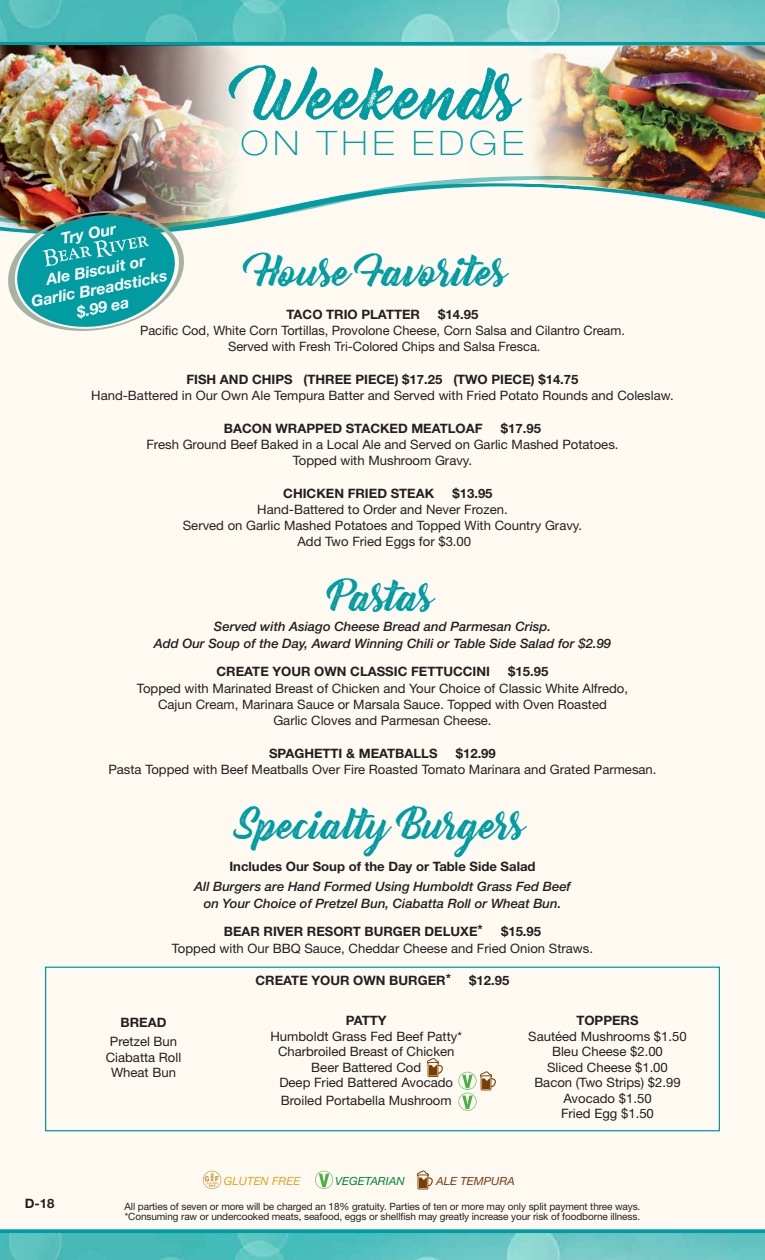
<style>
.page{position:relative;width:765px;height:1260px;background:#fef9f1}
.page>*{position:absolute;margin:0;border:0;box-sizing:border-box;transform-origin:0 0}
.t1{font:63.75px "Bernadette Rough";color:#009ca1}
.t2{font:38.25px "Bernadette Rough";color:#009ca1}
.t3{font:100 expanded 33.75px "Helvetica Neue";letter-spacing:.15em;color:#009ca1}
.t4{font:italic 700 15.62px/18.8px "Helvetica Neue";color:#fff;text-align:center}
.t5{font:13px/15.5px "Helvetica Neue";color:#231f20;text-align:center}
.t6{font:700 13px "Helvetica Neue";color:#231f20}
.t7{font:italic 500 13px "Helvetica Neue";color:#231f20}
.t8{font:italic 11.25px "Helvetica Neue";color:#dea623}
.t9{font:italic 11.25px "Helvetica Neue";color:#008540}
.t10{font:italic 11.25px "Helvetica Neue";color:#7b390f}
.t11{font:10px/10px "Helvetica Neue";letter-spacing:-.01em;color:#231f20}
</style>
<div class="page">
<img style="left:0;top:1233px;width:765px;height:27px">
<img style="left:0;top:0;width:765px;height:42px">
<svg style="left:0;top:42px;width:765px;height:4px;background:#11a0a4"></svg>
<svg style="left:0;top:1229px;width:765px;height:4px;background:#13a3a7"></svg>
<img style="left:532px;top:46px;width:233px;height:127px">
<img style="left:0;top:45px;width:252px;height:128px">
<img style="left:0;top:173px;width:765px;height:8px">
<img style="left:0;top:181px;width:765px;height:50px">
<img style="left:3px;top:204px;width:186px;height:127px">
<div style="left:45px;top:967px;width:675px;height:164px;border:1px solid #009ca1"></div>
<svg style="left:203px;top:1171px;width:18px;height:18px"></svg>
<svg style="left:315px;top:1171px;width:18px;height:18px"></svg>
<svg style="left:417px;top:1170px;width:16px;height:20px"></svg>
<svg style="left:427px;top:1058px;width:16px;height:19px"></svg>
<svg style="left:458px;top:1071px;width:38px;height:40px"></svg>
<p class="t1" style="left:245px;top:45px;width:276px">Weekends</p>
<p class="t3" style="left:241px;top:123px;width:285px">ON THE EDGE</p>
<p class="t4" style="left:59px;top:229px;width:57px;rotate:-11deg">Try Our</p>
<p class="t4" style="left:26px;top:274px;width:140px;rotate:-11deg">Ale Biscuit or<br>Garlic Breadsticks $.99 ea</p>
<p class="t2" style="left:257px;top:241px;width:252px">House Favorites</p>
<p class="t6" style="left:287px;top:306px;width:135px">TACO TRIO PLATTER</p>
<p class="t6" style="left:438px;top:306px;width:42px">$14.95</p>
<p class="t5" style="left:140px;top:322px;width:486px;line-height:16.2px">Pacific Cod, White Corn Tortillas, Provolone Cheese, Corn Salsa and Cilantro Cream.<br>Served with Fresh Tri-Colored Chips and Salsa Fresca.</p>
<p class="t6" style="left:186px;top:371px;width:394px">FISH AND CHIPS (THREE PIECE) $17.25 (TWO PIECE) $14.75</p>
<p class="t5" style="left:91px;top:388px;width:584px">Hand-Battered in Our Own Ale Tempura Batter and Served with Fried Potato Rounds and Coleslaw.</p>
<p class="t6" style="left:224px;top:420px;width:260px">BACON WRAPPED STACKED MEATLOAF</p>
<p class="t6" style="left:501px;top:420px;width:42px">$17.95</p>
<p class="t5" style="left:146px;top:436px;width:474px;line-height:16.2px">Fresh Ground Beef Baked in a Local Ale and Served on Garlic Mashed Potatoes.<br>Topped with Mushroom Gravy.</p>
<p class="t6" style="left:283px;top:485px;width:152px">CHICKEN FRIED STEAK</p>
<p class="t6" style="left:452px;top:485px;width:42px">$13.95</p>
<p class="t5" style="left:183px;top:501px;width:401px;line-height:16.2px">Hand-Battered to Order and Never Frozen.<br>Served on Garlic Mashed Potatoes and Topped With Country Gravy.</p>
<p class="t5" style="left:297px;top:534px;width:175px">Add Two Fried Eggs for $3.00</p>
<p class="t2" style="left:331px;top:566px;width:105px">Pastas</p>
<p class="t7" style="left:214px;top:619px;width:339px">Served with Asiago Cheese Bread and Parmesan Crisp.</p>
<p class="t7" style="left:154px;top:635px;width:459px">Add Our Soup of the Day, Award Winning Chili or Table Side Salad for $2.99</p>
<p class="t6" style="left:217px;top:664px;width:275px">CREATE YOUR OWN CLASSIC FETTUCCINI</p>
<p class="t6" style="left:508px;top:664px;width:42px">$15.95</p>
<p class="t5" style="left:137px;top:680px;width:493px;line-height:16.2px">Topped with Marinated Breast of Chicken and Your Choice of Classic White Alfredo,<br>Cajun Cream, Marinara Sauce or Marsala Sauce. Topped with Oven Roasted<br>Garlic Cloves and Parmesan Cheese.</p>
<p class="t6" style="left:269px;top:745px;width:170px">SPAGHETTI &amp; MEATBALLS</p>
<p class="t6" style="left:456px;top:745px;width:42px">$12.99</p>
<p class="t5" style="left:108px;top:761px;width:550px">Pasta Topped with Beef Meatballs Over Fire Roasted Tomato Marinara and Grated Parmesan.</p>
<p class="t2" style="left:239px;top:794px;width:288px">Specialty Burgers</p>
<p class="t6" style="left:229px;top:859px;width:308px">Includes Our Soup of the Day or Table Side Salad</p>
<p class="t7" style="left:194px;top:879px;width:378px">All Burgers are Hand Formed Using Humboldt Grass Fed Beef</p>
<p class="t7" style="left:204px;top:895px;width:359px">on Your Choice of Pretzel Bun, Ciabatta Roll or Wheat Bun.</p>
<p class="t6" style="left:224px;top:924px;width:261px">BEAR RIVER RESORT BURGER DELUXE*</p>
<p class="t6" style="left:501px;top:924px;width:42px">$15.95</p>
<p class="t5" style="left:172px;top:940px;width:423px">Topped with Our BBQ Sauce, Cheddar Cheese and Fried Onion Straws.</p>
<p class="t6" style="left:256px;top:972px;width:197px">CREATE YOUR OWN BURGER*</p>
<p class="t6" style="left:469px;top:972px;width:42px">$12.95</p>
<p class="t6" style="left:25px;top:1195px;width:31px">D-18</p>
<p class="t6" style="left:121px;top:1014px;width:47px">BREAD</p>
<p class="t5" style="left:106px;top:1034px;width:77px">Pretzel Bun<br>Ciabatta Roll<br>Wheat Bun</p>
<p class="t6" style="left:346px;top:1013px;width:42px">PATTY</p>
<p class="t5" style="left:270px;top:1028px;width:193px">Humboldt Grass Fed Beef Patty*<br>Charbroiled Breast of Chicken<br>Beer Battered Cod<br>Deep Fried Battered Avocado</p>
<p class="t5" style="left:281px;top:1092px;width:172px">Broiled Portabella Mushroom</p>
<p class="t6" style="left:576px;top:1013px;width:64px">TOPPERS</p>
<p class="t5" style="left:528px;top:1028px;width:160px">Sautéed Mushrooms $1.50<br>Bleu Cheese $2.00<br>Sliced Cheese $1.00<br>Bacon (Two Strips) $2.99<br>Avocado $1.50</p>
<p class="t5" style="left:561px;top:1106px;width:94px">Fried Egg $1.50</p>
<p class="t8" style="left:224px;top:1174px;width:78px">GLUTEN FREE</p>
<p class="t9" style="left:335px;top:1174px;width:71px">VEGETARIAN</p>
<p class="t10" style="left:436px;top:1174px;width:80px">ALE TEMPURA</p>
<p class="t11" style="left:125px;top:1202px;width:517px">All parties of seven or more will be charged an 18% gratuity. Parties of ten or more may only split payment three ways. *Consuming raw or undercooked meats, seafood, eggs or shellfish may greatly increase your risk of foodborne illness.</p>
</div>
